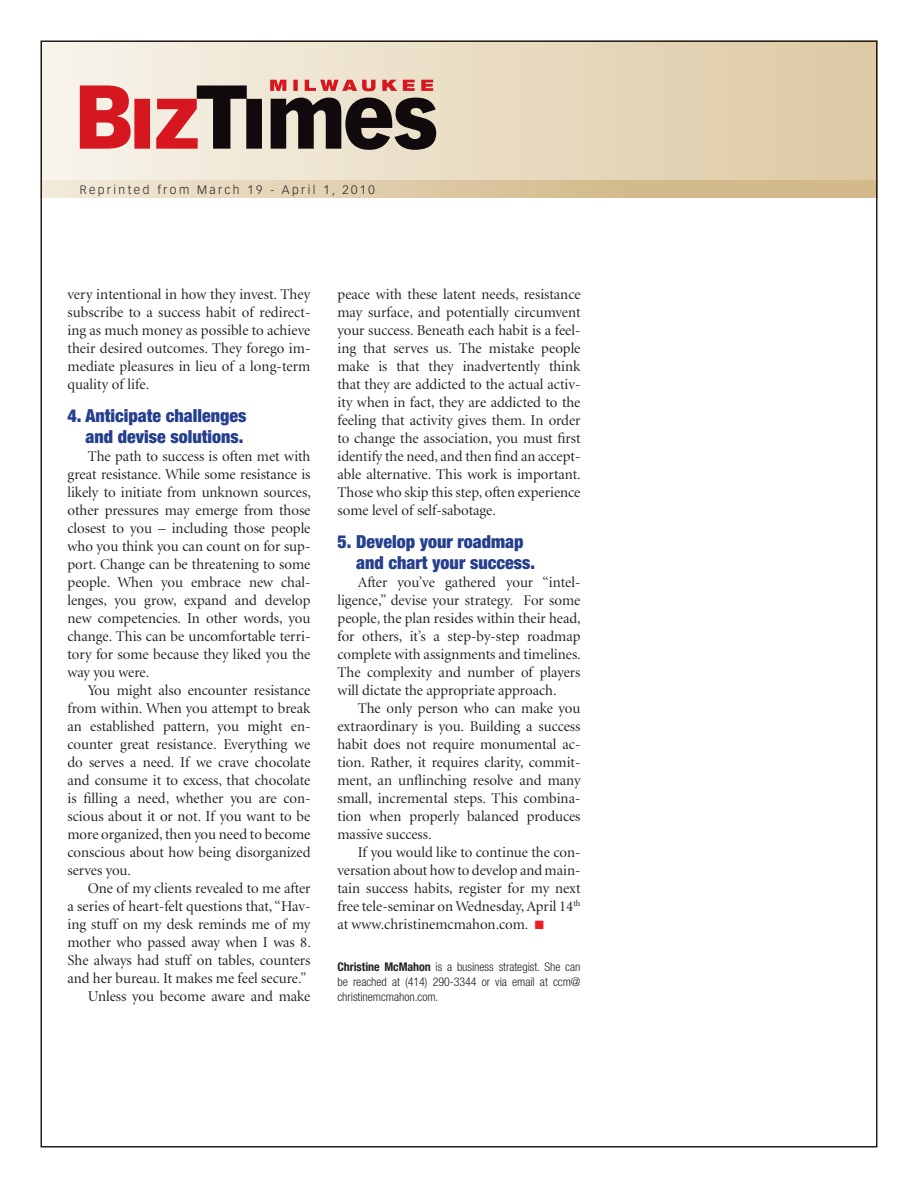
<style>
.page{position:relative;width:918px;height:1188px;background:#fff}
.page>*{position:absolute;margin:0;border:0;box-sizing:border-box;transform-origin:0 0}
.t1{font:900 condensed 18px/21px "Helvetica Neue";color:#253f8e;text-align:right}
.t2{font:15px/18px "Minion Display";color:#231f20;text-align:justify}
.t3{font:300 condensed 12px/15px "Helvetica Neue";letter-spacing:-.005em;color:#231f20;text-align:justify}
.t4{font:300 12px "Vectora LH";letter-spacing:.2em;color:#231f20}
.s1{color:#ee1d23}
.s2{font-weight:700}
</style>
<div class="page">
<div style="left:41px;top:41px;width:836px;height:157px;background:linear-gradient(to right,#f8f3eb,#ddc8a3)"></div>
<svg style="left:80px;top:80px;width:356px;height:70px;background:#a3726d"></svg>
<svg style="left:43px;top:180px;width:832px;height:18px;background:#ddcaa6"></svg>
<p class="t4" style="left:80px;top:182px;width:296px">Reprinted from March 19 - April 1, 2010</p>
<p class="t2" style="left:68px;top:286px;width:245px">very intentional in how they invest. They subscribe to a success habit of redirect&shy;ing as much money as possible to achieve their desired outcomes. They forego im&shy;mediate pleasures in lieu of a long-term quality of life.</p>
<p class="t1" style="left:68px;top:405px;width:181px">4. Anticipate challenges and devise solutions.</p>
<p class="t2" style="left:68px;top:448px;width:245px;text-indent:20px">The path to success is often met with great resistance. While some resistance is likely to initiate from unknown sources, other pressures may emerge from those closest to you – including those people who you think you can count on for sup&shy;port. Change can be threatening to some people. When you embrace new chal&shy;lenges, you grow, expand and develop new competencies. In other words, you change. This can be uncomfortable terri&shy;tory for some because they liked you the way you were.</p>
<p class="t2" style="left:68px;top:682px;width:245px;text-indent:20px">You might also encounter resistance from within. When you attempt to break an established pattern, you might en&shy;counter great resistance. Everything we do serves a need. If we crave chocolate and consume it to excess, that chocolate is filling a need, whether you are con&shy;scious about it or not. If you want to be more organized, then you need to become conscious about how being disorganized serves you.</p>
<p class="t2" style="left:88px;top:880px;width:224px">One of my clients revealed to me after</p>
<p class="t2" style="left:68px;top:898px;width:244px">a series of heart-felt questions that, “Hav-</p>
<p class="t2" style="left:68px;top:916px;width:244px">ing stuff on my desk reminds me of my</p>
<p class="t2" style="left:68px;top:934px;width:245px">mother who passed away when I was 8.</p>
<p class="t2" style="left:68px;top:952px;width:244px">She always had stuff on tables, counters</p>
<p class="t2" style="left:68px;top:970px;width:240px">and her bureau. It makes me feel secure.”</p>
<p class="t2" style="left:88px;top:988px;width:224px">Unless you become aware and make</p>
<p class="t2" style="left:338px;top:286px;width:245px">peace with these latent needs, resistance may surface, and potentially circumvent your success. Beneath each habit is a feel&shy;ing that serves us. The mistake people make is that they inadvertently think that they are addicted to the actual activ&shy;ity when in fact, they are addicted to the feeling that activity gives them. In order to change the association, you must first identify the need, and then find an accept&shy;able alternative. This work is important.<br>Those who skip this step, often experience some level of self-sabotage.</p>
<p class="t1" style="left:356px;top:531px;width:180px;text-align:left;text-indent:-19px">5. Develop your roadmap and chart your success.</p>
<p class="t2" style="left:338px;top:574px;width:245px;text-indent:20px">After you’ve gathered your “intel&shy;ligence,” devise your strategy. For some people, the plan resides within their head, for others, it’s a step-by-step roadmap complete with assignments and timelines.<br>The complexity and number of players will dictate the appropriate approach.</p>
<p class="t2" style="left:338px;top:700px;width:245px;text-indent:20px">The only person who can make you extraordinary is you. Building a success habit does not require monumental ac&shy;tion. Rather, it requires clarity, commit&shy;ment, an unflinching resolve and many small, incremental steps. This combina&shy;tion when properly balanced produces massive success.</p>
<p class="t2" style="left:338px;top:844px;width:245px;text-indent:20px">If you would like to continue the con&shy;versation about how to develop and main&shy;tain success habits, register for my next free tele-seminar on Wednesday, April 14<sup>th </sup>at www.christinemcmahon.com. <span class="s1">■</span></p>
<p class="t3" style="left:337px;top:959px;width:244px"><span class="s2">Christine McMahon</span> is a business strategist. She can be reached at (414) 290-3344 or via email at ccm@ christinemcmahon.com.</p>
</div>
